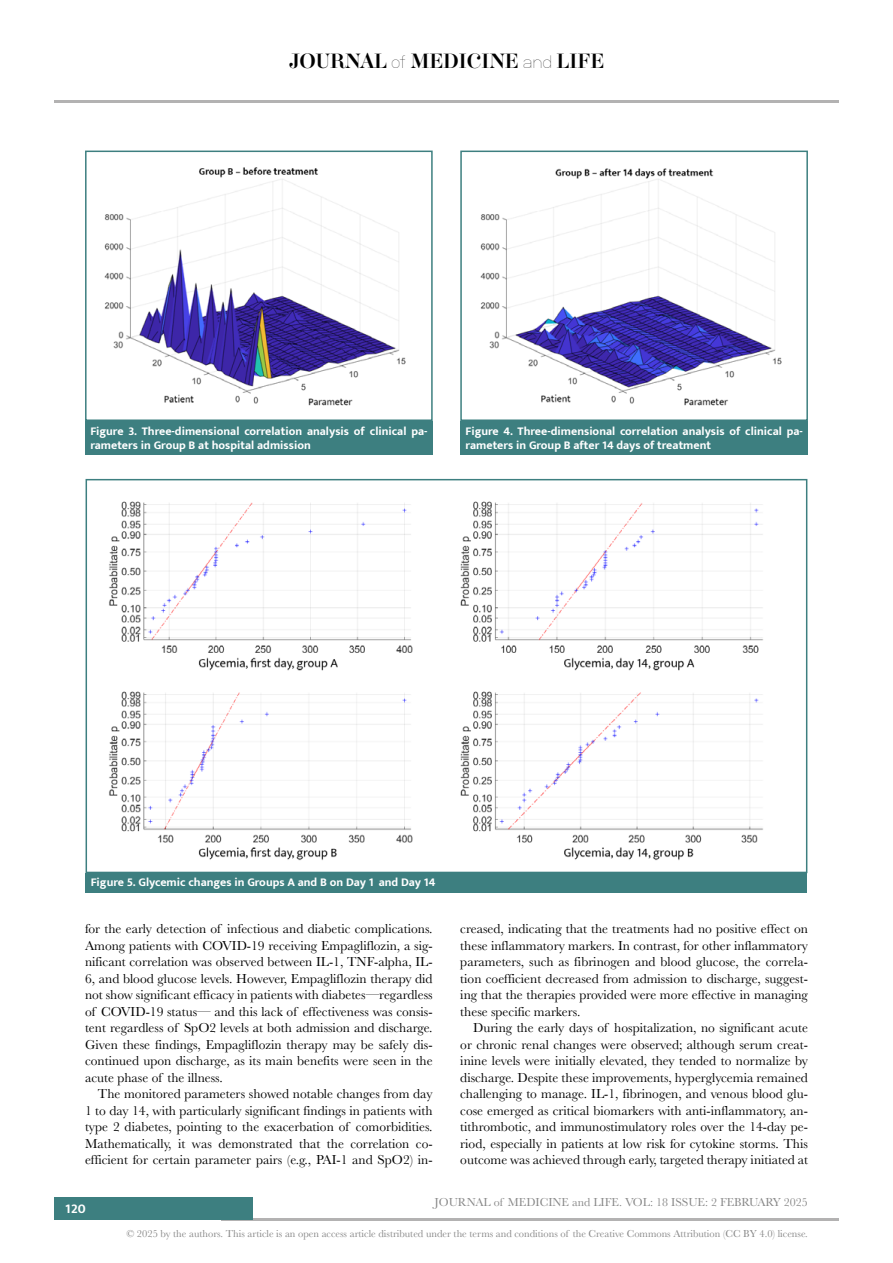
<style>
.page{position:relative;width:893px;height:1263px;background:#fff}
.page>*{position:absolute;margin:0;border:0;box-sizing:border-box;transform-origin:0 0}
.t1{font:18px "Aker Brygge Display";color:#000}
.t2{font:13.5px/16.5px "Baskerville";color:#000;text-align:justify}
.t3{font:700 13.5px "Mukta";color:#fff}
.t4{font:700 12px/14.4px "Mukta";color:#fff}
.t5{font:12px "Baskerville";color:#878787}
.t6{font:10.5px "Baskerville";color:#878787}
.s1{font-family:"Neubau Grotesk Lei"}
</style>
<div class="page">
<hr style="left:54px;top:100px;width:785px;height:2px;background:#b3b2b2">
<hr style="left:221px;top:1218px;width:618px;height:2px;background:#b3b2b2">
<div style="left:54px;top:1198px;width:198px;height:22px;background:#3d7f80"></div>
<div style="left:85px;top:421px;width:348px;height:34px;background:#3d7f80"></div>
<img style="left:104px;top:167px;width:302px;height:239px">
<div style="left:85px;top:151px;width:348px;height:270px;border:2px solid #3d7f80"></div>
<div style="left:460px;top:421px;width:348px;height:34px;background:#3d7f80"></div>
<img style="left:480px;top:168px;width:302px;height:238px">
<div style="left:460px;top:151px;width:348px;height:270px;border:2px solid #3d7f80"></div>
<div style="left:86px;top:873px;width:721px;height:19px;background:#3d7f80"></div>
<img style="left:109px;top:501px;width:654px;height:360px">
<div style="left:86px;top:479px;width:721px;height:394px;border:2px solid #3d7f80"></div>
<h1 class="t1" style="left:289px;top:49px;width:317px">JOURNAL <span class="s1">of</span> MEDICINE <span class="s1">and</span> LIFE</h1>
<p class="t4" style="left:90px;top:423px;width:339px">Figure 3. Three-dimensional correlation analysis of clinical pa&shy;rameters in Group B at hospital admission</p>
<p class="t4" style="left:466px;top:423px;width:339px">Figure 4. Three-dimensional correlation analysis of clinical pa&shy;rameters in Group B after 14 days of treatment</p>
<p class="t4" style="left:91px;top:875px;width:346px">Figure 5. Glycemic changes in Groups A and B on Day 1 and Day 14</p>
<p class="t2" style="left:85px;top:921px;width:349px">for the early detection of infectious and diabetic complications.<br>Among patients with COVID-19 receiving Empagliflozin, a sig&shy;nificant correlation was observed between IL-1, TNF-alpha, IL-6, and blood glucose levels. However, Empagliflozin therapy did not show significant efficacy in patients with diabetes—regardless of COVID-19 status— and this lack of effectiveness was consis&shy;tent regardless of SpO2 levels at both admission and discharge.<br>Given these findings, Empagliflozin therapy may be safely dis&shy;continued upon discharge, as its main benefits were seen in the acute phase of the illness.</p>
<p class="t2" style="left:85px;top:1086px;width:349px;text-indent:13px">The monitored parameters showed notable changes from day 1 to day 14, with particularly significant findings in patients with type 2 diabetes, pointing to the exacerbation of comorbidities.<br>Mathematically, it was demonstrated that the correlation co&shy;efficient for certain parameter pairs (e.g., PAI-1 and SpO2) in-</p>
<p class="t2" style="left:460px;top:921px;width:349px">creased, indicating that the treatments had no positive effect on these inflammatory markers. In contrast, for other inflammatory parameters, such as fibrinogen and blood glucose, the correla&shy;tion coefficient decreased from admission to discharge, suggest&shy;ing that the therapies provided were more effective in managing these specific markers.</p>
<p class="t2" style="left:460px;top:1020px;width:349px;text-indent:13px">During the early days of hospitalization, no significant acute or chronic renal changes were observed; although serum creat&shy;inine levels were initially elevated, they tended to normalize by discharge. Despite these improvements, hyperglycemia remained challenging to manage. IL-1, fibrinogen, and venous blood glu&shy;cose emerged as critical biomarkers with anti-inflammatory, an&shy;tithrombotic, and immunostimulatory roles over the 14-day pe&shy;riod, especially in patients at low risk for cytokine storms. This outcome was achieved through early, targeted therapy initiated at</p>
<p class="t3" style="left:65px;top:1200px;width:22px">120</p>
<p class="t5" style="left:435px;top:1195px;width:375px">JOURNAL of MEDICINE and LIFE. VOL: 18 ISSUE: 2 FEBRUARY 2025</p>
<p class="t6" style="left:126px;top:1226px;width:683px">© 2025 by the authors. This article is an open access article distributed under the terms and conditions of the Creative Commons Attribution (CC BY 4.0) license.</p>
</div>
